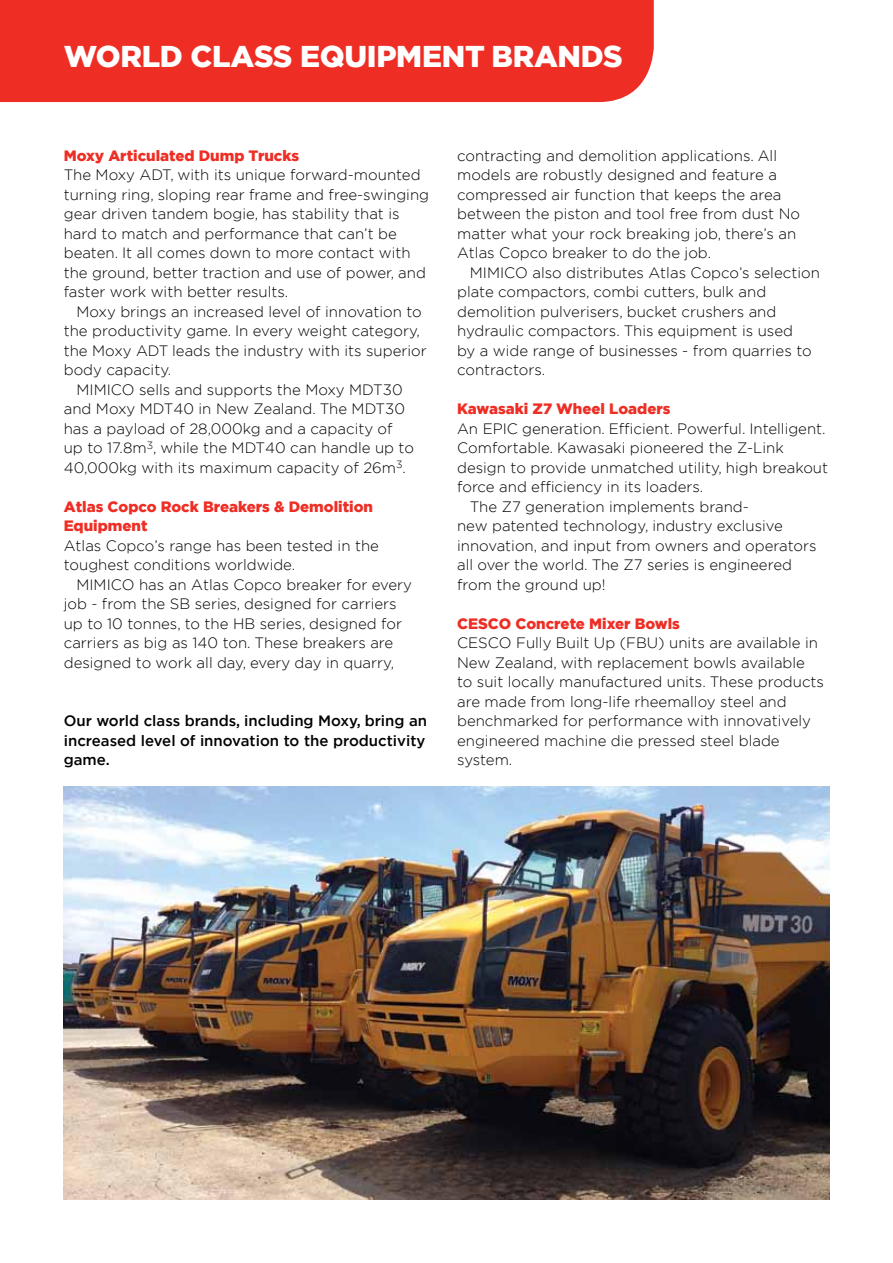
<style>
.page{position:relative;width:893px;height:1263px;background:#fff}
.page>*{position:absolute;margin:0;border:0;box-sizing:border-box;transform-origin:0 0}
.t1{font:900 30px "Gotham";letter-spacing:-.01em;color:#fff}
.t2{font:300 15px/19.5px "Gotham";color:#000}
.t3{font:900 15px/19.5px "Gotham";color:#ee2e24}
.t4{font:500 15px/19.5px "Gotham";color:#000;text-align:justify}
</style>
<div class="page">
<div style="left:0;top:0;width:654px;height:102px;background:#ee2e24"></div>
<img style="left:64px;top:787px;width:765px;height:412px">
<h1 class="t1" style="left:64px;top:35px;width:560px">WORLD CLASS EQUIPMENT BRANDS</h1>
<p class="t3" style="left:64px;top:146px;width:237px">Moxy Articulated Dump Trucks</p>
<p class="t2" style="left:64px;top:165px;width:367px">The Moxy ADT, with its unique forward-mounted turning ring, sloping rear frame and free-swinging gear driven tandem bogie, has stability that is hard to match and performance that can’t be beaten. It all comes down to more contact with the ground, better traction and use of power, and faster work with better results.</p>
<p class="t2" style="left:77px;top:301px;width:347px">Moxy brings an increased level of innovation to</p>
<p class="t2" style="left:64px;top:321px;width:358px">the productivity game. In every weight category,</p>
<p class="t2" style="left:64px;top:340px;width:365px">the Moxy ADT leads the industry with its superior</p>
<p class="t2" style="left:64px;top:360px;width:109px">body capacity.</p>
<p class="t2" style="left:77px;top:379px;width:328px">MIMICO sells and supports the Moxy MDT30</p>
<p class="t2" style="left:64px;top:399px;width:343px">and Moxy MDT40 in New Zealand. The MDT30</p>
<p class="t2" style="left:64px;top:418px;width:330px">has a payload of 28,000kg and a capacity of</p>
<p class="t2" style="left:64px;top:438px;width:352px">up to 17.8m<sup>3</sup>, while the MDT40 can handle up to</p>
<p class="t2" style="left:64px;top:457px;width:344px">40,000kg with its maximum capacity of 26m<sup>3</sup>.</p>
<p class="t3" style="left:64px;top:497px;width:311px">Atlas Copco Rock Breakers &amp; Demolition<br>Equipment</p>
<p class="t2" style="left:64px;top:535px;width:317px">Atlas Copco’s range has been tested in the toughest conditions worldwide.</p>
<p class="t2" style="left:64px;top:574px;width:350px;text-indent:13px">MIMICO has an Atlas Copco breaker for every job - from the SB series, designed for carriers up to 10 tonnes, to the HB series, designed for carriers as big as 140 ton. These breakers are designed to work all day, every day in quarry,</p>
<p class="t4" style="left:64px;top:711px;width:365px">Our world class brands, including Moxy, bring an increased level of innovation to the productivity game.</p>
<p class="t2" style="left:457px;top:145px;width:344px">contracting and demolition applications. All models are robustly designed and feature a compressed air function that keeps the area between the piston and tool free from dust No matter what your rock breaking job, there’s an Atlas Copco breaker to do the job.</p>
<p class="t2" style="left:457px;top:262px;width:364px;text-indent:13px">MIMICO also distributes Atlas Copco’s selection plate compactors, combi cutters, bulk and demolition pulverisers, bucket crushers and hydraulic compactors. This equipment is used<br>by a wide range of businesses - from quarries to contractors.</p>
<p class="t3" style="left:457px;top:399px;width:215px">Kawasaki Z7 Wheel Loaders</p>
<p class="t2" style="left:457px;top:418px;width:370px">An EPIC generation. Efficient. Powerful. Intelligent.</p>
<p class="t2" style="left:457px;top:438px;width:328px">Comfortable. Kawasaki pioneered the Z-Link</p>
<p class="t2" style="left:457px;top:457px;width:373px">design to provide unmatched utility, high breakout</p>
<p class="t2" style="left:457px;top:477px;width:248px">force and efficiency in its loaders.</p>
<p class="t2" style="left:470px;top:496px;width:281px">The Z7 generation implements brand-</p>
<p class="t2" style="left:457px;top:516px;width:327px">new patented technology, industry exclusive</p>
<p class="t2" style="left:457px;top:535px;width:361px">innovation, and input from owners and operators</p>
<p class="t2" style="left:457px;top:555px;width:336px">all over the world. The Z7 series is engineered</p>
<p class="t2" style="left:457px;top:574px;width:150px">from the ground up!</p>
<p class="t3" style="left:457px;top:614px;width:224px">CESCO Concrete Mixer Bowls</p>
<p class="t2" style="left:457px;top:633px;width:368px">CESCO Fully Built Up (FBU) units are available in New Zealand, with replacement bowls available to suit locally manufactured units. These products are made from long-life rheemalloy steel and benchmarked for performance with innovatively engineered machine die pressed steel blade system.</p>
</div>
